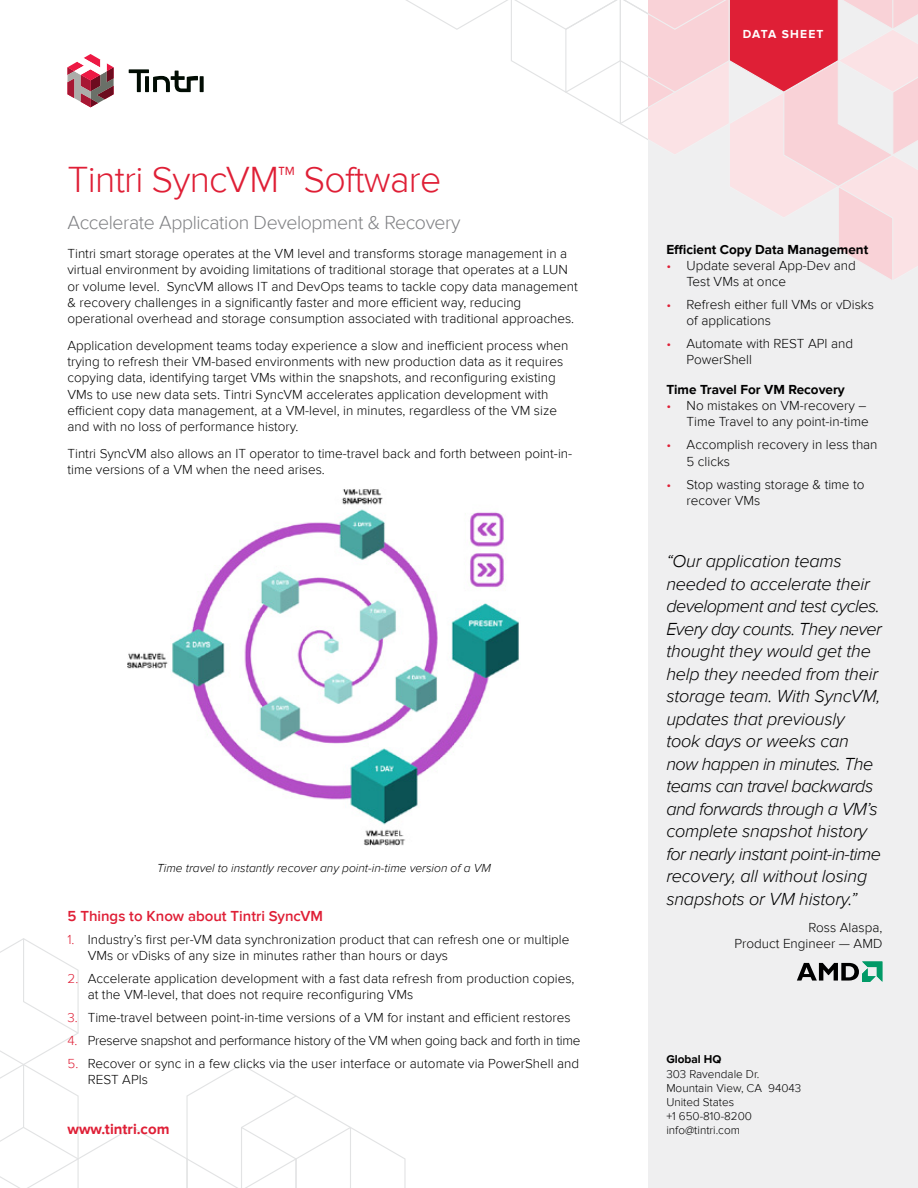
<style>
.page{position:relative;width:918px;height:1188px;background:#fff}
.page>*{position:absolute;margin:0;border:0;box-sizing:border-box;transform-origin:0 0}
.t1{font:300 37.5px "Proxima Nova";letter-spacing:-.02em;color:#df1f36}
.t2{font:300 19.5px "Proxima Nova";letter-spacing:-.02em;color:#808184}
.t3{font:italic 300 18px/22.5px "Proxima Nova";letter-spacing:-.01em;color:#000}
.t4{font:600 15px "Proxima Nova";color:#df1f36}
.t5{font:700 15px "Proxima Nova";color:#df1f36}
.t6{font:300 13.5px/16.2px "Proxima Nova";color:#000}
.t7{font:300 13.5px "Proxima Nova";letter-spacing:-.02em;color:#000}
.t8{font:700 13.5px "Proxima Nova";color:#000}
.t9{font:italic 300 12px "Proxima Nova";color:#000}
.t10{font:700 12px "Proxima Nova";letter-spacing:.1em;color:#fff}
.t11{font:300 11.7px/14.1px "Proxima Nova";color:#000}
.t12{font:700 11.7px "Proxima Nova";color:#000}
.s1{color:#df1f36}
</style>
<div class="page">
<svg style="left:0;top:938px;width:406px;height:250px"></svg>
<div style="left:648px;top:0;width:270px;height:1188px;background:#efeff0"></div>
<svg style="left:406px;top:0;width:512px;height:280px"></svg>
<svg style="left:200px;top:76px;width:4px;height:16px"></svg>
<svg style="left:129px;top:69px;width:69px;height:23px"></svg>
<svg style="left:68px;top:54px;width:46px;height:53px"></svg>
<svg style="left:797px;top:962px;width:85px;height:20px"></svg>
<img style="left:127px;top:489px;width:392px;height:357px">
<h1 class="t1" style="left:68px;top:158px;width:375px">Tintri SyncVM™ Software</h1>
<h2 class="t2" style="left:68px;top:211px;width:395px">Accelerate Application Development &amp; Recovery</h2>
<p class="t6" style="left:68px;top:246px;width:512px">Tintri smart storage operates at the VM level and transforms storage management in a virtual environment by avoiding limitations of traditional storage that operates at a LUN or volume level. SyncVM allows IT and DevOps teams to tackle copy data management &amp; recovery challenges in a significantly faster and more efficient way, reducing operational overhead and storage consumption associated with traditional approaches.</p>
<p class="t6" style="left:68px;top:338px;width:502px">Application development teams today experience a slow and inefficient process when trying to refresh their VM-based environments with new production data as it requires copying data, identifying target VMs within the snapshots, and reconfiguring existing VMs to use new data sets. Tintri SyncVM accelerates application development with efficient copy data management, at a VM-level, in minutes, regardless of the VM size and with no loss of performance history.</p>
<p class="t6" style="left:68px;top:446px;width:506px">Tintri SyncVM also allows an IT operator to time-travel back and forth between point-in&shy;time versions of a VM when the need arises.</p>
<p class="t9" style="left:157px;top:861px;width:335px">Time travel to instantly recover any point-in-time version of a VM</p>
<p class="t4" style="left:68px;top:907px;width:257px">5 Things to Know about Tintri SyncVM</p>
<p class="t6" style="left:88px;top:931px;width:483px;text-indent:-20px"><span class="s1">1.</span> Industry’s first per-VM data synchronization product that can refresh one or multiple<br>VMs or vDisks of any size in minutes rather than hours or days</p>
<p class="t6" style="left:88px;top:970px;width:488px;text-indent:-20px"><span class="s1">2.</span> Accelerate application development with a fast data refresh from production copies, at the VM-level, that does not require reconfiguring VMs</p>
<p class="t6" style="left:68px;top:1010px;width:505px"><span class="s1">3.</span> Time-travel between point-in-time versions of a VM for instant and efficient restores</p>
<p class="t7" style="left:68px;top:1033px;width:515px"><span class="s1">4.</span> Preserve snapshot and performance history of the VM when going back and forth in time</p>
<p class="t6" style="left:88px;top:1055px;width:493px;text-indent:-20px"><span class="s1">5.</span> Recover or sync in a few clicks via the user interface or automate via PowerShell and<br>REST APIs</p>
<p class="t5" style="left:68px;top:1120px;width:103px">www.tintri.com</p>
<p class="t10" style="left:743px;top:27px;width:82px">data sheet</p>
<p class="t8" style="left:666px;top:241px;width:203px">Efficient Copy Data Management</p>
<p class="t6" style="left:687px;top:257px;width:171px;text-indent:-20px"><span class="s1">•</span> Update several App-Dev and<br>Test VMs at once</p>
<p class="t6" style="left:687px;top:297px;width:189px;text-indent:-20px"><span class="s1">•</span> Refresh either full VMs or vDisks of applications</p>
<p class="t6" style="left:687px;top:336px;width:168px;text-indent:-20px"><span class="s1">•</span> Automate with REST API and<br>PowerShell</p>
<p class="t8" style="left:666px;top:382px;width:180px">Time Travel For VM Recovery</p>
<p class="t6" style="left:666px;top:398px;width:204px;text-align:right"><span class="s1">•</span> No mistakes on VM-recovery –<br>Time Travel to any point-in-time</p>
<p class="t6" style="left:687px;top:437px;width:193px;text-indent:-20px"><span class="s1">•</span> Accomplish recovery in less than<br>5 clicks</p>
<p class="t6" style="left:687px;top:476px;width:179px;text-indent:-20px"><span class="s1">•</span> Stop wasting storage &amp; time to recover VMs</p>
<p class="t3" style="left:666px;top:550px;width:217px">“Our application teams needed to accelerate their development and test cycles.<br>Every day counts. They never thought they would get the help they needed from their storage team. With SyncVM, updates that previously took days or weeks can now happen in minutes. The teams can travel backwards and forwards through a VM’s complete snapshot history for nearly instant point-in-time recovery, all without losing snapshots or VM history.”</p>
<p class="t6" style="left:734px;top:919px;width:149px;text-align:right">Ross Alaspa,<br>Product Engineer — AMD</p>
<p class="t12" style="left:666px;top:1053px;width:57px">Global HQ</p>
<p class="t11" style="left:666px;top:1067px;width:137px">303 Ravendale Dr.<br>Mountain View, CA 94043<br>United States<br>+1 650-810-8200 info@tintri.com</p>
</div>
